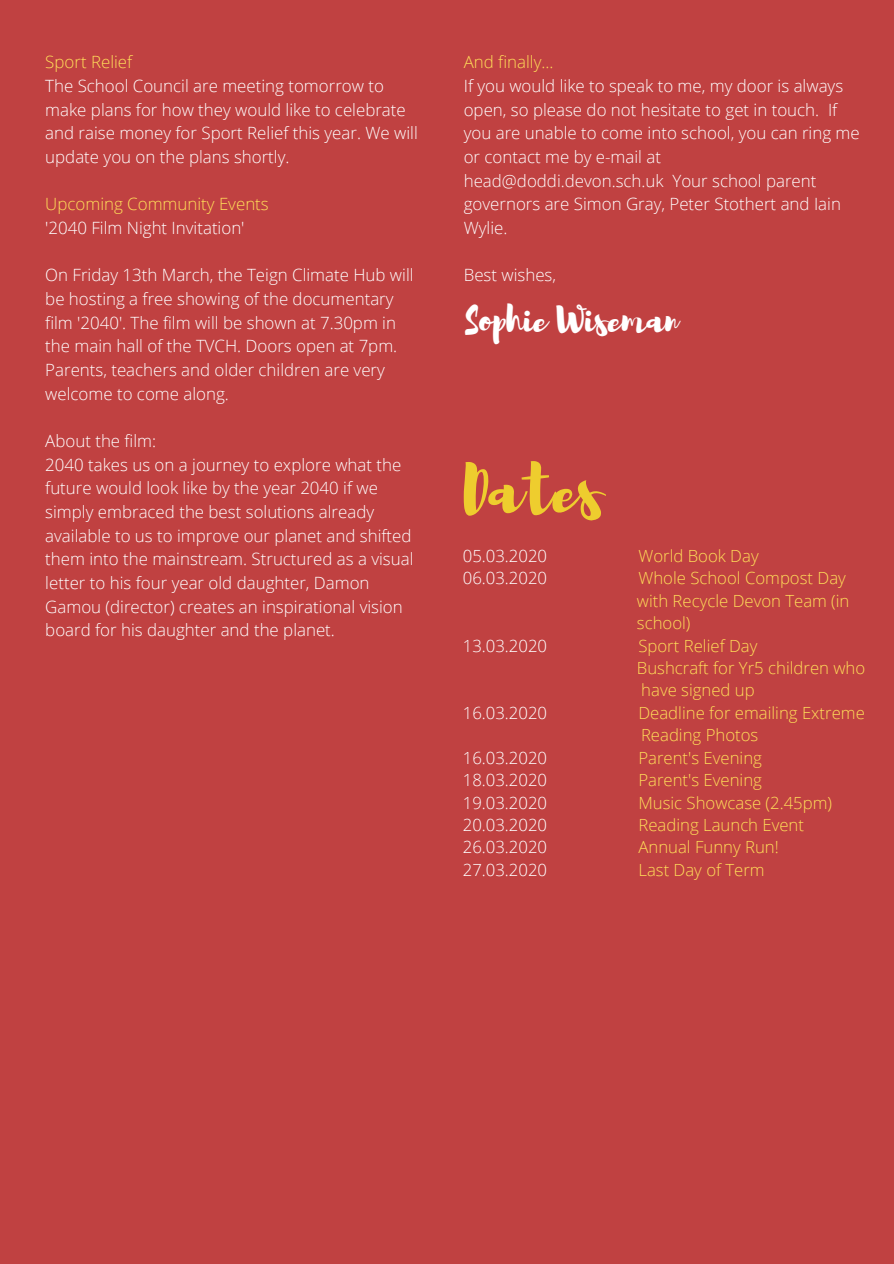
<style>
.page{position:relative;width:894px;height:1264px;background:#fff}
.page>*{position:absolute;margin:0;border:0;box-sizing:border-box;transform-origin:0 0}
.t1{font:65.55px "Brusher";color:#eecd2e}
.t2{font:36px "Brusher";color:#fff}
.t3{font:300 16.95px/23.7px "Open Sans";color:#fff}
.t4{font:300 16.95px "Open Sans";color:#ffde59}
.t5{font:300 16.8px/22.4px "Open Sans";color:#ffde59}
.t6{font:300 16.8px "Open Sans";color:#fff}
</style>
<div class="page">
<div style="left:0;top:0;width:893px;height:1263px;background:#c04141"></div>
<p class="t4" style="left:45px;top:50px;width:88px">Sport Relief</p>
<p class="t3" style="left:45px;top:74px;width:374px">The School Council are meeting tomorrow to make plans for how they would like to celebrate and raise money for Sport Relief this year. We will update you on the plans shortly.</p>
<p class="t4" style="left:45px;top:192px;width:225px">Upcoming Community Events</p>
<p class="t3" style="left:45px;top:215px;width:201px">'2040 Film Night Invitation'</p>
<p class="t3" style="left:45px;top:263px;width:370px">On Friday 13th March, the Teign Climate Hub will be hosting a free showing of the documentary film '2040'. The film will be shown at 7.30pm in the main hall of the TVCH. Doors open at 7pm.<br>Parents, teachers and older children are very welcome to come along.</p>
<p class="t3" style="left:45px;top:428px;width:369px">About the film:<br>2040 takes us on a journey to explore what the future would look like by the year 2040 if we simply embraced the best solutions already available to us to improve our planet and shifted them into the mainstream. Structured as a visual letter to his four year old daughter, Damon Gamou (director) creates an inspirational vision board for his daughter and the planet.</p>
<p class="t4" style="left:463px;top:50px;width:91px">And finally...</p>
<p class="t3" style="left:463px;top:74px;width:397px">If you would like to speak to me, my door is always open, so please do not hesitate to get in touch. If you are unable to come into school, you can ring me or contact me by e-mail at head@doddi.devon.sch.uk Your school parent governors are Simon Gray, Peter Stothert and Iain Wylie.</p>
<p class="t3" style="left:463px;top:263px;width:94px">Best wishes,</p>
<h2 class="t2" style="left:465px;top:296px;width:213px">Sophie Wiseman</h2>
<h1 class="t1" style="left:463px;top:447px;width:139px">Dates</h1>
<p class="t6" style="left:462px;top:544px;width:86px">05.03.2020</p>
<p class="t5" style="left:638px;top:544px;width:122px">World Book Day</p>
<p class="t6" style="left:462px;top:566px;width:86px">06.03.2020</p>
<p class="t5" style="left:636px;top:566px;width:214px">Whole School Compost Day with Recycle Devon Team (in school)</p>
<p class="t6" style="left:462px;top:633px;width:86px">13.03.2020</p>
<p class="t5" style="left:636px;top:634px;width:230px">Sport Relief Day<br>Bushcraft for Yr5 children who have signed up</p>
<p class="t6" style="left:462px;top:701px;width:86px">16.03.2020</p>
<p class="t5" style="left:638px;top:701px;width:228px">Deadline for emailing Extreme<br>Reading Photos</p>
<p class="t6" style="left:462px;top:745px;width:86px">16.03.2020</p>
<p class="t5" style="left:638px;top:746px;width:125px">Parent's Evening</p>
<p class="t6" style="left:462px;top:768px;width:86px">18.03.2020</p>
<p class="t5" style="left:638px;top:768px;width:125px">Parent's Evening</p>
<p class="t6" style="left:462px;top:790px;width:86px">19.03.2020</p>
<p class="t5" style="left:638px;top:790px;width:195px">Music Showcase (2.45pm)</p>
<p class="t6" style="left:462px;top:813px;width:86px">20.03.2020</p>
<p class="t5" style="left:638px;top:813px;width:167px">Reading Launch Event</p>
<p class="t6" style="left:462px;top:835px;width:86px">26.03.2020</p>
<p class="t5" style="left:638px;top:835px;width:142px">Annual Funny Run!</p>
<p class="t6" style="left:462px;top:857px;width:86px">27.03.2020</p>
<p class="t5" style="left:638px;top:858px;width:128px">Last Day of Term</p>
</div>
